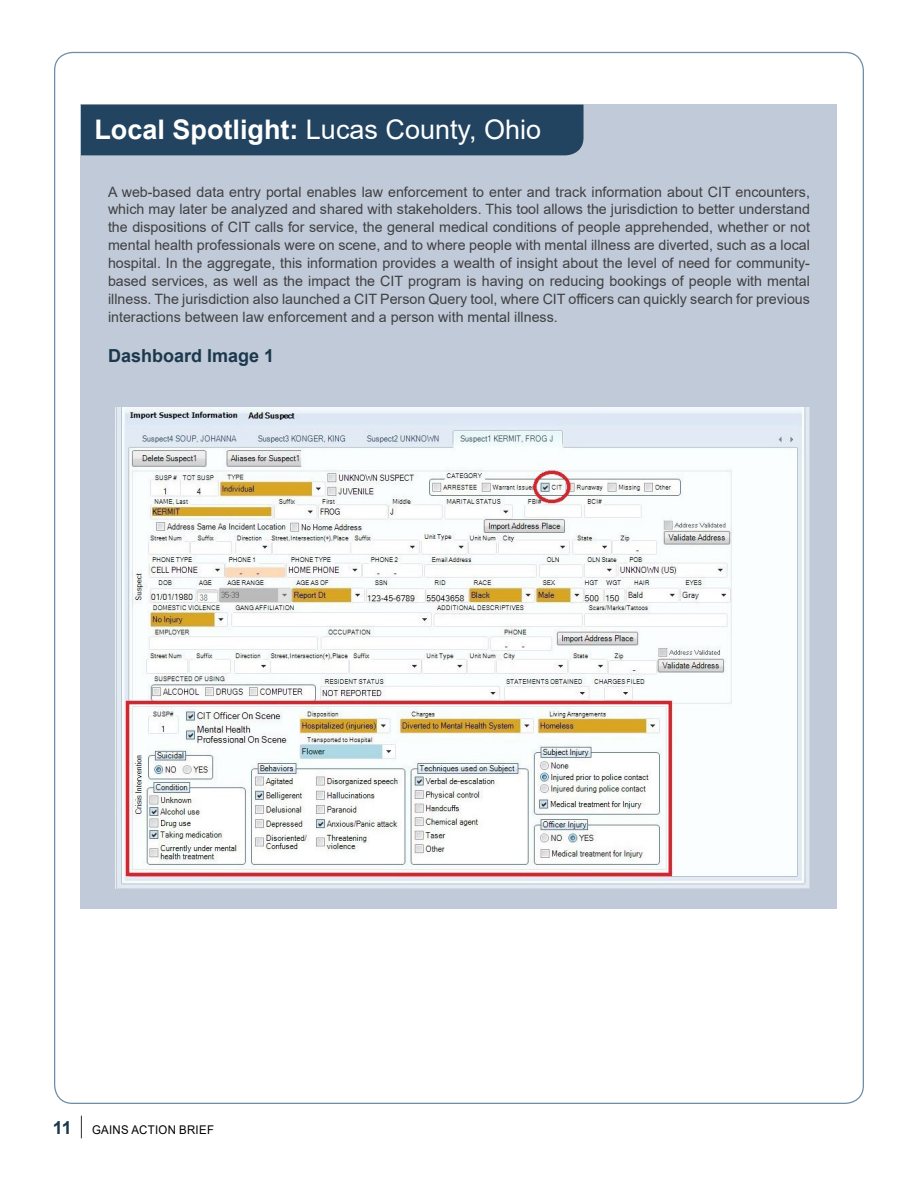
<style>
.page{position:relative;width:918px;height:1188px;background:#fff}
.page>*{position:absolute;margin:0;border:0;box-sizing:border-box;transform-origin:0 0}
.t1{font:27px "Arial";color:#fff}
.t2{font:700 18px "Arial";color:#1c384c}
.t3{font:14.25px/18px "Arial";color:#414042;text-align:justify}
.t4{font:12px "Arial";letter-spacing:.025em;color:#000;scale:.95 1}
.s1{font-weight:700}
.s2{font-weight:700;font-size:18px;color:#1c384c}
</style>
<div class="page">
<svg style="left:81px;top:1116px;width:1px;height:22px"></svg>
<div style="left:81px;top:105px;width:756px;height:804px;background:#c0cad8"></div>
<div style="left:81px;top:105px;width:503px;height:50px;background:#224460"></div>
<img style="left:116px;top:407px;width:694px;height:482px">
<h3 class="t1" style="left:94px;top:111px;width:448px"><span class="s1">Local Spotlight:</span> Lucas County, Ohio</h3>
<p class="t3" style="left:108px;top:182px;width:703px">A web-based data entry portal enables law enforcement to enter and track information about CIT encounters, which may later be analyzed and shared with stakeholders. This tool allows the jurisdiction to better understand the dispositions of CIT calls for service, the general medical conditions of people apprehended, whether or not mental health professionals were on scene, and to where people with mental illness are diverted, such as a local hospital. In the aggregate, this information provides a wealth of insight about the level of need for community&shy;based services, as well as the impact the CIT program is having on reducing bookings of people with mental illness. The jurisdiction also launched a CIT Person Query tool, where CIT officers can quickly search for previous interactions between law enforcement and a person with mental illness.</p>
<h4 class="t2" style="left:108px;top:342px;width:168px">Dashboard Image 1</h4>
<p class="t4" style="left:53px;top:1122px;width:171px"><span class="s2">11</span> GAINS ACTION BRIEF</p>
</div>
